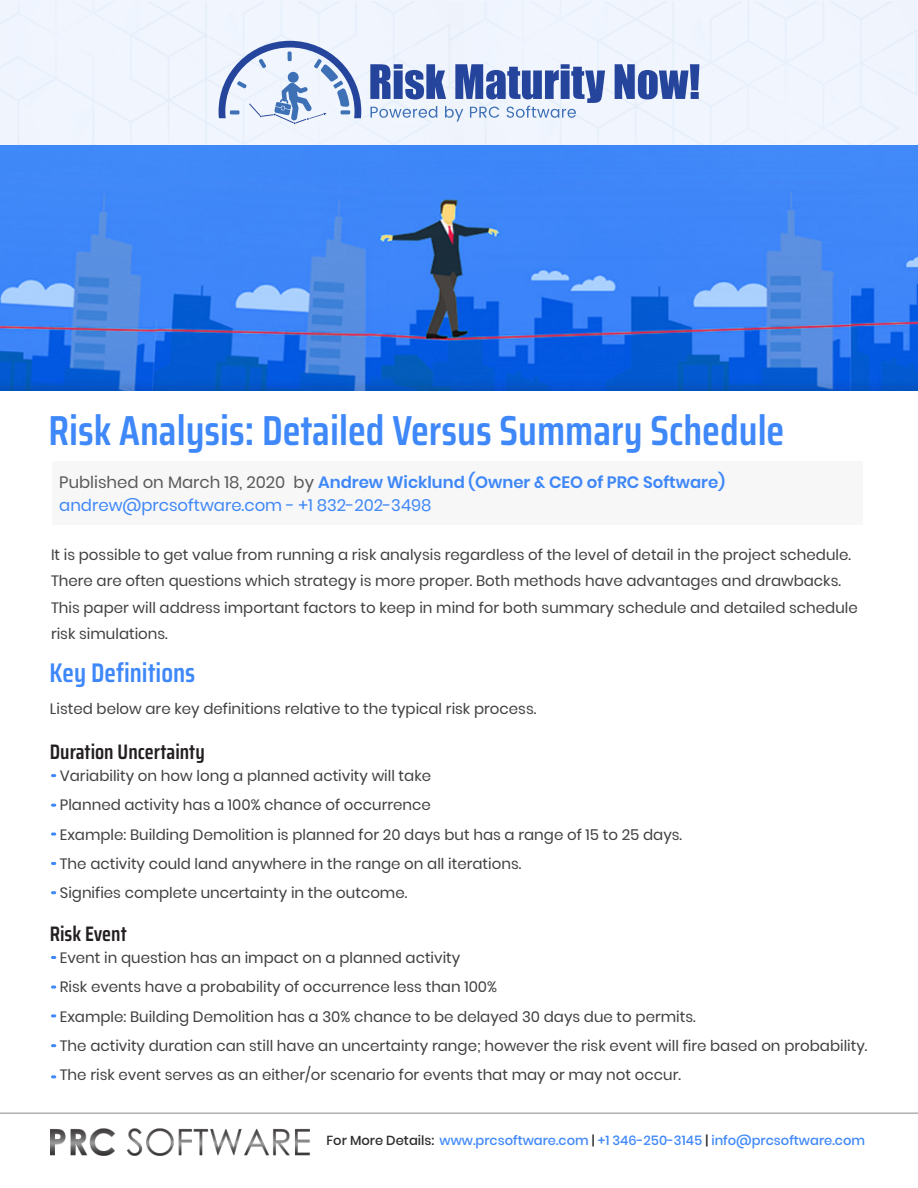
<style>
.page{position:relative;width:918px;height:1188px;background:#fff}
.page>*{position:absolute;margin:0;border:0;box-sizing:border-box;transform-origin:0 0}
.t1{font:600 42px "Saira Condensed";color:#3f88f9}
.t2{font:600 27px "Saira Condensed";color:#3f88f9}
.t3{font:600 21px "Saira Condensed";color:#231f20}
.t4{font:600 16.5px/22.8px "Poppins";color:#3e87f8}
.t5{font:15px/29.4px "Poppins";color:#404041}
.t6{font:500 13.2px "Poppins";color:#4088f9}
.s1{font-weight:400;color:#58595b}
.s2{font-weight:400}
.s3{color:#2d2d2d}
.s4{color:#2b2b2b}
</style>
<div class="page">
<div style="left:52px;top:461px;width:811px;height:64px;background:#f7f7f7"></div>
<img style="left:0;top:145px;width:918px;height:245px">
<svg style="left:51px;top:804px;width:5px;height:3px"></svg>
<svg style="left:51px;top:774px;width:5px;height:3px"></svg>
<svg style="left:51px;top:833px;width:5px;height:3px"></svg>
<svg style="left:51px;top:862px;width:5px;height:3px"></svg>
<svg style="left:51px;top:891px;width:5px;height:3px"></svg>
<svg style="left:51px;top:956px;width:5px;height:3px"></svg>
<svg style="left:51px;top:986px;width:5px;height:3px"></svg>
<svg style="left:51px;top:1014px;width:5px;height:3px"></svg>
<svg style="left:51px;top:1044px;width:5px;height:3px"></svg>
<svg style="left:51px;top:1075px;width:5px;height:3px"></svg>
<svg style="left:615px;top:64px;width:84px;height:35px"></svg>
<svg style="left:370px;top:64px;width:235px;height:58px"></svg>
<svg style="left:219px;top:41px;width:142px;height:83px"></svg>
<img style="left:51px;top:1128px;width:259px;height:28px">
<hr style="left:0;top:1112px;width:918px;height:2px;background:#414142">
<h1 class="t1" style="left:49px;top:398px;width:737px">Risk Analysis: Detailed Versus Summary Schedule</h1>
<p class="t4" style="left:59px;top:471px;width:667px"><span class="s1">Published on March 18, 2020 by</span> Andrew Wicklund (Owner &amp; CEO of PRC Software) <span class="s2">andrew@prcsoftware.com - +1 832-202-3498</span></p>
<p class="t5" style="left:51px;top:542px;width:808px;line-height:26.4px">It is possible to get value from running a risk analysis regardless of the level of detail in the project schedule.<br>There are often questions which strategy is more proper. Both methods have advantages and drawbacks.<br>This paper will address important factors to keep in mind for both summary schedule and detailed schedule risk simulations.</p>
<h2 class="t2" style="left:50px;top:652px;width:147px">Key Definitions</h2>
<p class="t5" style="left:50px;top:694px;width:488px">Listed below are key definitions relative to the typical risk process.</p>
<h3 class="t3" style="left:50px;top:735px;width:156px">Duration Uncertainty</h3>
<p class="t5" style="left:60px;top:761px;width:624px">Variability on how long a planned activity will take<br>Planned activity has a 100% chance of occurrence<br>Example: Building Demolition is planned for 20 days but has a range of 15 to 25 days.<br>The activity could land anywhere in the range on all iterations.<br>Signifies complete uncertainty in the outcome.</p>
<h3 class="t3" style="left:50px;top:918px;width:78px">Risk Event</h3>
<p class="t5" style="left:60px;top:943px;width:809px">Event in question has an impact on a planned activity<br>Risk events have a probability of occurrence less than 100%<br>Example: Building Demolition has a 30% chance to be delayed 30 days due to permits.<br>The activity duration can still have an uncertainty range; however the risk event will fire based on probability.<br>The risk event serves as an either/or scenario for events that may or may not occur.</p>
<p class="t6" style="left:326px;top:1133px;width:540px"><span class="s3">For More Details:</span> www.prcsoftware.com <span class="s4">|</span> +1 346-250-3145 <span class="s4">|</span> info@prcsoftware.com</p>
</div>
